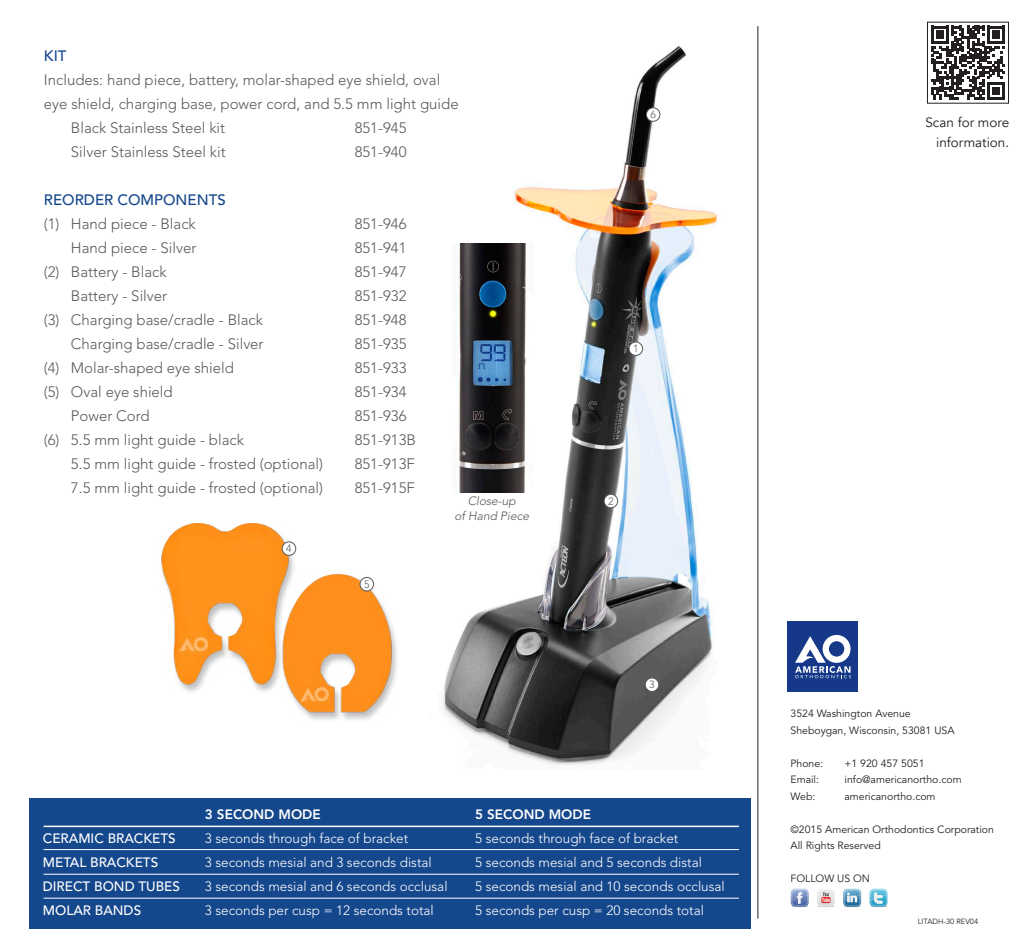
<style>
.page{position:relative;width:1031px;height:948px;background:#fff}
.page>*{position:absolute;margin:0;border:0;box-sizing:border-box;transform-origin:0 0}
.t1{font:300 15px "Avenir LT Std";color:#57585a}
.t2{font:500 15px "Avenir LT Std";color:#15478c}
.t3{font:300 13.5px "Avenir LT Std";color:#fff}
.t4{font:500 13.5px "Avenir LT Std";color:#fff}
.t5{font:13.5px/19.5px "Avenir";color:#231f20;text-align:right}
.t6{font:800 13.5px "Avenir LT Std";color:#fff}
.t7{font:italic 300 12px "Avenir LT Std";color:#57585a}
.t8{font:10.5px "Avenir LT Std";color:#231f20}
.t9{font:300 10.5px "Avenir LT Std";color:#57585a}
.t10{font:7.5px "Avenir LT Std";color:#231f20}
</style>
<div class="page">
<div style="left:29px;top:798px;width:721px;height:131px;background:#15478c"></div>
<hr style="left:757px;top:26px;width:1px;height:892px;background:#231f20">
<svg style="left:790px;top:888px;width:18px;height:19px"></svg>
<img style="left:791px;top:895px;width:16px;height:11px">
<svg style="left:843px;top:888px;width:18px;height:19px"></svg>
<img style="left:843px;top:895px;width:17px;height:11px">
<svg style="left:869px;top:888px;width:18px;height:19px"></svg>
<img style="left:870px;top:895px;width:16px;height:11px">
<svg style="left:817px;top:889px;width:18px;height:18px"></svg>
<div style="left:787px;top:621px;width:71px;height:71px;background:#153889"></div>
<svg style="left:795px;top:635px;width:55px;height:43px"></svg>
<svg style="left:931px;top:26px;width:73px;height:73px"></svg>
<img style="left:443px;top:46px;width:278px;height:719px">
<div style="left:646px;top:108px;width:13px;height:13px;background:#fff;border-radius:50%"></div>
<div style="left:646px;top:107px;width:14px;height:15px;border:1px solid #57585a;border-radius:50%"></div>
<div style="left:629px;top:342px;width:13px;height:13px;background:#fff;border-radius:50%"></div>
<div style="left:628px;top:341px;width:14px;height:15px;border:1px solid #57585a;border-radius:50%"></div>
<div style="left:604px;top:494px;width:13px;height:14px;background:#fff;border-radius:50%"></div>
<div style="left:603px;top:494px;width:15px;height:14px;border:1px solid #57585a;border-radius:50%"></div>
<svg style="left:645px;top:678px;width:13px;height:13px"></svg>
<div style="left:644px;top:677px;width:15px;height:15px;border:1px solid #57585a;border-radius:50%"></div>
<img style="left:452px;top:243px;width:81px;height:249px">
<img style="left:161px;top:523px;width:236px;height:197px">
<hr style="left:44px;top:825px;width:694px;height:2px;background:#fff">
<hr style="left:44px;top:849px;width:694px;height:1px;background:#fff">
<hr style="left:44px;top:874px;width:694px;height:1px;background:#fff">
<hr style="left:44px;top:897px;width:694px;height:1px;background:#fff">
<div style="left:282px;top:542px;width:14px;height:13px;background:#fff;border-radius:50%"></div>
<div style="left:282px;top:541px;width:14px;height:15px;border:1px solid #57585a;border-radius:50%"></div>
<div style="left:360px;top:577px;width:13px;height:14px;background:#fff;border-radius:50%"></div>
<div style="left:359px;top:577px;width:15px;height:14px;border:1px solid #57585a;border-radius:50%"></div>
<p class="t2" style="left:44px;top:47px;width:24px">KIT</p>
<p class="t1" style="left:44px;top:71px;width:398px">Includes: hand piece, battery, molar-shaped eye shield, oval</p>
<p class="t1" style="left:44px;top:95px;width:416px">eye shield, charging base, power cord, and 5.5 mm light guide</p>
<p class="t1" style="left:71px;top:119px;width:156px">Black Stainless Steel kit</p>
<p class="t1" style="left:354px;top:119px;width:53px">851-945</p>
<p class="t1" style="left:71px;top:143px;width:156px">Silver Stainless Steel kit</p>
<p class="t1" style="left:354px;top:143px;width:53px">851-940</p>
<p class="t2" style="left:44px;top:191px;width:183px">REORDER COMPONENTS</p>
<p class="t1" style="left:44px;top:215px;width:153px">(1) Hand piece - Black</p>
<p class="t1" style="left:354px;top:215px;width:53px">851-946</p>
<p class="t1" style="left:71px;top:239px;width:127px">Hand piece - Silver</p>
<p class="t1" style="left:354px;top:239px;width:53px">851-941</p>
<p class="t1" style="left:44px;top:263px;width:124px">(2) Battery - Black</p>
<p class="t1" style="left:354px;top:263px;width:53px">851-947</p>
<p class="t1" style="left:71px;top:287px;width:98px">Battery - Silver</p>
<p class="t1" style="left:354px;top:287px;width:53px">851-932</p>
<p class="t1" style="left:44px;top:311px;width:220px">(3) Charging base/cradle - Black</p>
<p class="t1" style="left:354px;top:311px;width:53px">851-948</p>
<p class="t1" style="left:71px;top:335px;width:194px">Charging base/cradle - Silver</p>
<p class="t1" style="left:354px;top:335px;width:53px">851-935</p>
<p class="t1" style="left:44px;top:359px;width:191px">(4) Molar-shaped eye shield</p>
<p class="t1" style="left:354px;top:359px;width:53px">851-933</p>
<p class="t1" style="left:44px;top:383px;width:130px">(5) Oval eye shield</p>
<p class="t1" style="left:354px;top:383px;width:53px">851-934</p>
<p class="t1" style="left:71px;top:407px;width:80px">Power Cord</p>
<p class="t1" style="left:354px;top:407px;width:53px">851-936</p>
<p class="t1" style="left:44px;top:431px;width:201px">(6) 5.5 mm light guide - black</p>
<p class="t1" style="left:354px;top:431px;width:63px">851-913B</p>
<p class="t1" style="left:71px;top:455px;width:253px">5.5 mm light guide - frosted (optional)</p>
<p class="t1" style="left:354px;top:455px;width:62px">851-913F</p>
<p class="t1" style="left:71px;top:479px;width:253px">7.5 mm light guide - frosted (optional)</p>
<p class="t1" style="left:354px;top:479px;width:62px">851-915F</p>
<p class="t7" style="left:467px;top:494px;width:50px">Close-up</p>
<p class="t7" style="left:454px;top:509px;width:76px">of Hand Piece</p>
<p class="t9" style="left:286px;top:542px;width:7px">4</p>
<p class="t9" style="left:364px;top:578px;width:7px">5</p>
<p class="t9" style="left:650px;top:108px;width:7px">6</p>
<p class="t9" style="left:633px;top:342px;width:7px">1</p>
<p class="t9" style="left:608px;top:495px;width:7px">2</p>
<p class="t9" style="left:649px;top:678px;width:7px">3</p>
<p class="t6" style="left:205px;top:806px;width:117px">3 SECOND MODE</p>
<p class="t6" style="left:475px;top:806px;width:117px">5 SECOND MODE</p>
<p class="t4" style="left:43px;top:830px;width:134px">CERAMIC BRACKETS</p>
<p class="t3" style="left:205px;top:830px;width:205px">3 seconds through face of bracket</p>
<p class="t3" style="left:475px;top:830px;width:205px">5 seconds through face of bracket</p>
<p class="t4" style="left:43px;top:854px;width:117px">METAL BRACKETS</p>
<p class="t3" style="left:205px;top:854px;width:228px">3 seconds mesial and 3 seconds distal</p>
<p class="t3" style="left:475px;top:854px;width:228px">5 seconds mesial and 5 seconds distal</p>
<p class="t4" style="left:43px;top:878px;width:139px">DIRECT BOND TUBES</p>
<p class="t3" style="left:205px;top:878px;width:244px">3 seconds mesial and 6 seconds occlusal</p>
<p class="t3" style="left:475px;top:878px;width:251px">5 seconds mesial and 10 seconds occlusal</p>
<p class="t4" style="left:43px;top:902px;width:100px">MOLAR BANDS</p>
<p class="t3" style="left:205px;top:902px;width:230px">3 seconds per cusp = 12 seconds total</p>
<p class="t3" style="left:475px;top:902px;width:230px">5 seconds per cusp = 20 seconds total</p>
<p class="t5" style="left:925px;top:113px;width:85px">Scan for more information.</p>
<p class="t8" style="left:790px;top:707px;width:122px">3524 Washington Avenue</p>
<p class="t8" style="left:790px;top:724px;width:166px">Sheboygan, Wisconsin, 53081 USA</p>
<p class="t8" style="left:790px;top:757px;width:34px">Phone:</p>
<p class="t8" style="left:844px;top:757px;width:81px">+1 920 457 5051</p>
<p class="t8" style="left:790px;top:773px;width:30px">Email:</p>
<p class="t8" style="left:844px;top:773px;width:119px">info@americanortho.com</p>
<p class="t8" style="left:790px;top:790px;width:26px">Web:</p>
<p class="t8" style="left:844px;top:790px;width:93px">americanortho.com</p>
<p class="t8" style="left:790px;top:823px;width:205px">©2015 American Orthodontics Corporation</p>
<p class="t8" style="left:790px;top:839px;width:92px">All Rights Reserved</p>
<p class="t8" style="left:790px;top:872px;width:81px">FOLLOW US ON</p>
<p class="t10" style="left:917px;top:917px;width:62px">LITADH-30 REV04</p>
</div>
